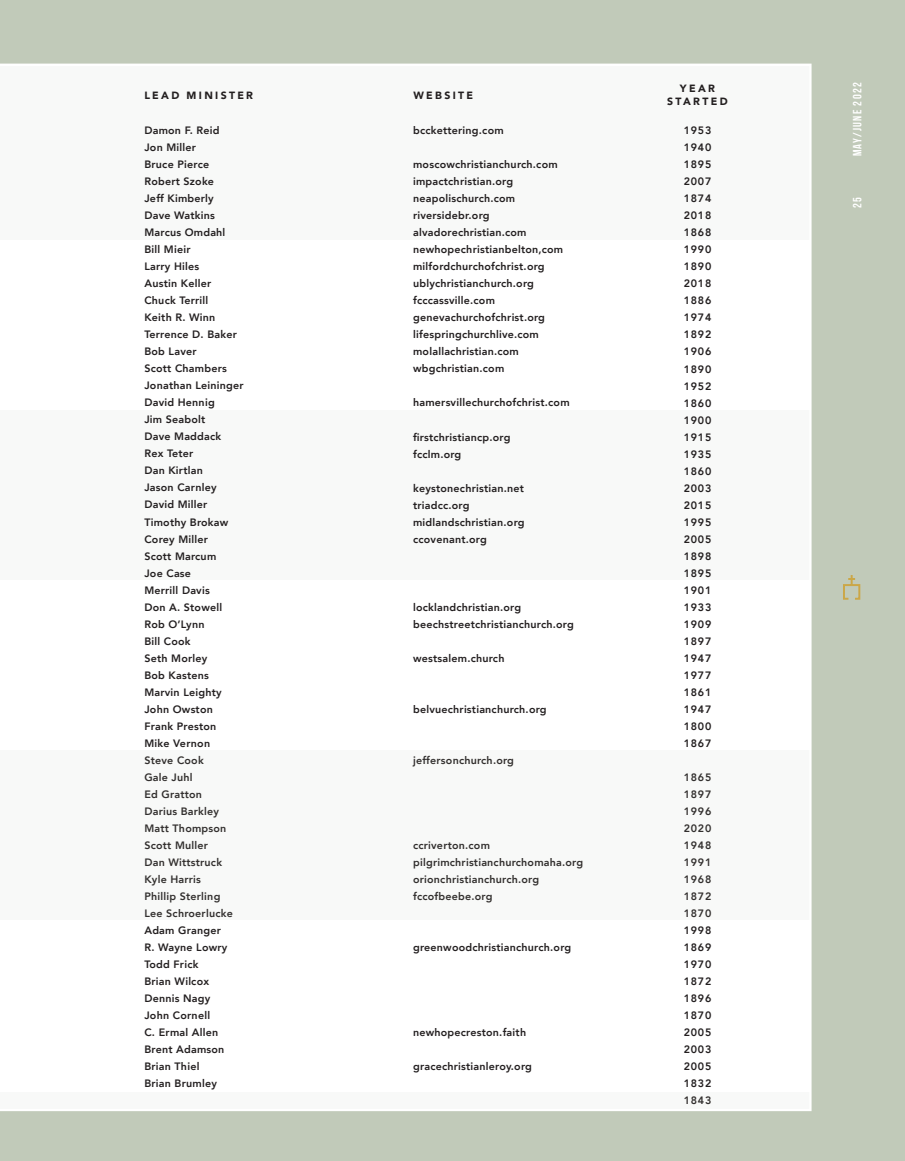
<style>
.page{position:relative;width:905px;height:1161px;background:#fff}
.page>*{position:absolute;margin:0;border:0;box-sizing:border-box;transform-origin:0 0}
.t1{font:700 12px "Bebas Neue";letter-spacing:.115em;color:#fff}
.t2{font:800 10.65px/17px "Avenir";letter-spacing:.02em;color:#231f20}
.t3{font:900 10.5px/13.2px "Avenir";letter-spacing:.22em;color:#231f20;text-align:center}
</style>
<div class="page">
<div style="left:0;top:0;width:904px;height:1161px;background:#c1cab9"></div>
<svg style="left:843px;top:575px;width:18px;height:25px"></svg>
<div style="left:0;top:64px;width:811px;height:1047px;background:#f8f9f8"></div>
<p class="t3" style="left:144px;top:88px;width:110px">LEAD MINISTER</p>
<p class="t3" style="left:413px;top:88px;width:61px">WEBSITE</p>
<p class="t3" style="left:667px;top:81px;width:62px">YEAR<br>STARTED</p>
<p class="t2" style="left:144px;top:122px;width:101px">Damon F. Reid<br>Jon Miller<br>Bruce Pierce<br>Robert Szoke<br>Jeff Kimberly<br>Dave Watkins<br>Marcus Omdahl<br>Bill Mieir<br>Larry Hiles<br>Austin Keller<br>Chuck Terrill<br>Keith R. Winn<br>Terrence D. Baker<br>Bob Laver<br>Scott Chambers<br>Jonathan Leininger<br>David Hennig<br>Jim Seabolt<br>Dave Maddack<br>Rex Teter<br>Dan Kirtlan<br>Jason Carnley<br>David Miller<br>Timothy Brokaw<br>Corey Miller<br>Scott Marcum<br>Joe Case<br>Merrill Davis<br>Don A. Stowell<br>Rob O’Lynn<br>Bill Cook<br>Seth Morley<br>Bob Kastens<br>Marvin Leighty<br>John Owston<br>Frank Preston<br>Mike Vernon<br>Steve Cook<br>Gale Juhl<br>Ed Gratton<br>Darius Barkley<br>Matt Thompson<br>Scott Muller<br>Dan Wittstruck<br>Kyle Harris<br>Phillip Sterling<br>Lee Schroerlucke<br>Adam Granger<br>R. Wayne Lowry<br>Todd Frick<br>Brian Wilcox<br>Dennis Nagy<br>John Cornell<br>C. Ermal Allen<br>Brent Adamson<br>Brian Thiel<br>Brian Brumley</p>
<p class="t2" style="left:413px;top:122px;width:92px">bcckettering.com</p>
<p class="t2" style="left:683px;top:122px;width:29px;text-align:justify">1953<br>1940<br>1895<br>2007<br>1874<br>2018<br>1868<br>1990<br>1890<br>2018<br>1886<br>1974<br>1892<br>1906<br>1890<br>1952<br>1860<br>1900<br>1915<br>1935<br>1860<br>2003<br>2015<br>1995<br>2005<br>1898<br>1895<br>1901<br>1933<br>1909<br>1897<br>1947<br>1977<br>1861<br>1947<br>1800<br>1867</p>
<p class="t2" style="left:683px;top:769px;width:29px;text-align:justify">1865<br>1897<br>1996<br>2020<br>1948<br>1991<br>1968<br>1872<br>1870<br>1998<br>1869<br>1970<br>1872<br>1896<br>1870<br>2005<br>2003<br>2005<br>1832<br>1843</p>
<p class="t2" style="left:413px;top:156px;width:152px">moscowchristianchurch.com impactchristian.org neapolischurch.com riversidebr.org alvadorechristian.com newhopechristianbelton,com milfordchurchofchrist.org ublychristianchurch.org fcccassville.com genevachurchofchrist.org lifespringchurchlive.com molallachristian.com wbgchristian.com</p>
<p class="t2" style="left:413px;top:394px;width:158px">hamersvillechurchofchrist.com</p>
<p class="t2" style="left:413px;top:428px;width:99px">firstchristiancp.org fcclm.org</p>
<p class="t2" style="left:413px;top:479px;width:113px">keystonechristian.net triadcc.org midlandschristian.org ccovenant.org</p>
<p class="t2" style="left:413px;top:598px;width:162px">locklandchristian.org beechstreetchristianchurch.org</p>
<p class="t2" style="left:413px;top:649px;width:93px">westsalem.church</p>
<p class="t2" style="left:413px;top:701px;width:135px">belvuechristianchurch.org</p>
<p class="t2" style="left:413px;top:752px;width:102px">jeffersonchurch.org</p>
<p class="t2" style="left:413px;top:837px;width:172px">ccriverton.com pilgrimchristianchurchomaha.org orionchristianchurch.org fccofbeebe.org</p>
<p class="t2" style="left:413px;top:939px;width:160px">greenwoodchristianchurch.org</p>
<p class="t2" style="left:413px;top:1024px;width:114px">newhopecreston.faith</p>
<p class="t2" style="left:413px;top:1058px;width:120px">gracechristianleroy.org</p>
<p class="t1" style="left:850px;top:156px;width:75px;rotate:-90deg">MAY/JUNE 2022</p>
<p class="t1" style="left:850px;top:208px;width:12px;rotate:-90deg">25</p>
</div>
